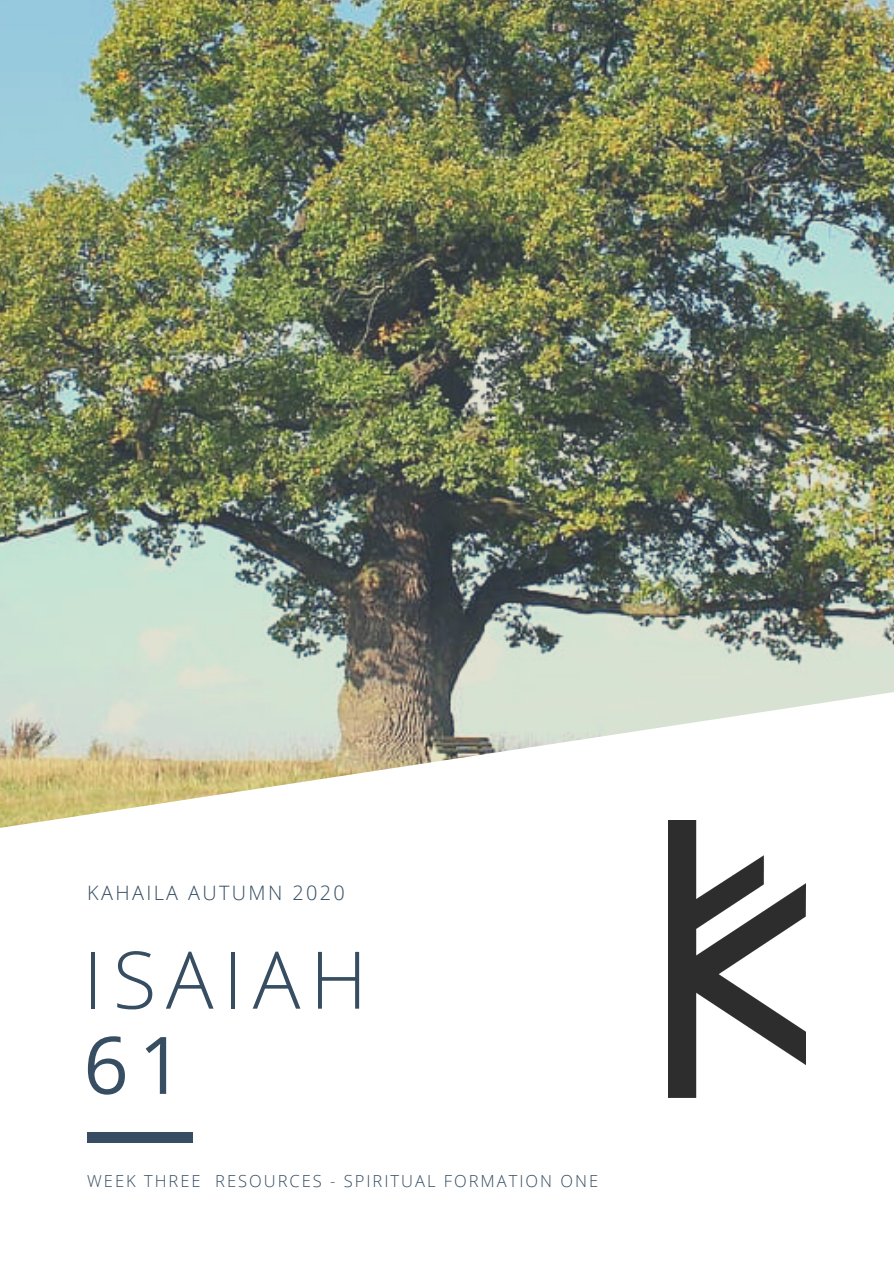
<style>
.page{position:relative;width:894px;height:1264px;background:#fff}
.page>*{position:absolute;margin:0;border:0;box-sizing:border-box;transform-origin:0 0}
.t1{font:300 79.5px "Open Sans";letter-spacing:.12em;color:#364d62}
.t2{font:79.5px "Open Sans";color:#364d62}
.t3{font:300 19.8px "Open Sans";letter-spacing:.12em;color:#364d62}
.t4{font:300 16.5px "Open Sans";letter-spacing:.12em;color:#364d62}
</style>
<div class="page">
<img style="left:0;top:0;width:893px;height:828px">
<div style="left:87px;top:1132px;width:106px;height:10px;background:#364d62"></div>
<img style="left:668px;top:820px;width:136px;height:277px">
<p class="t3" style="left:87px;top:879px;width:259px">KAHAILA AUTUMN 2020</p>
<h1 class="t1" style="left:83px;top:923px;width:285px">ISAIAH</h1>
<h1 class="t2" style="left:83px;top:1008px;width:102px">61</h1>
<p class="t4" style="left:87px;top:1168px;width:512px">WEEK THREE RESOURCES - SPIRITUAL FORMATION ONE</p>
</div>
